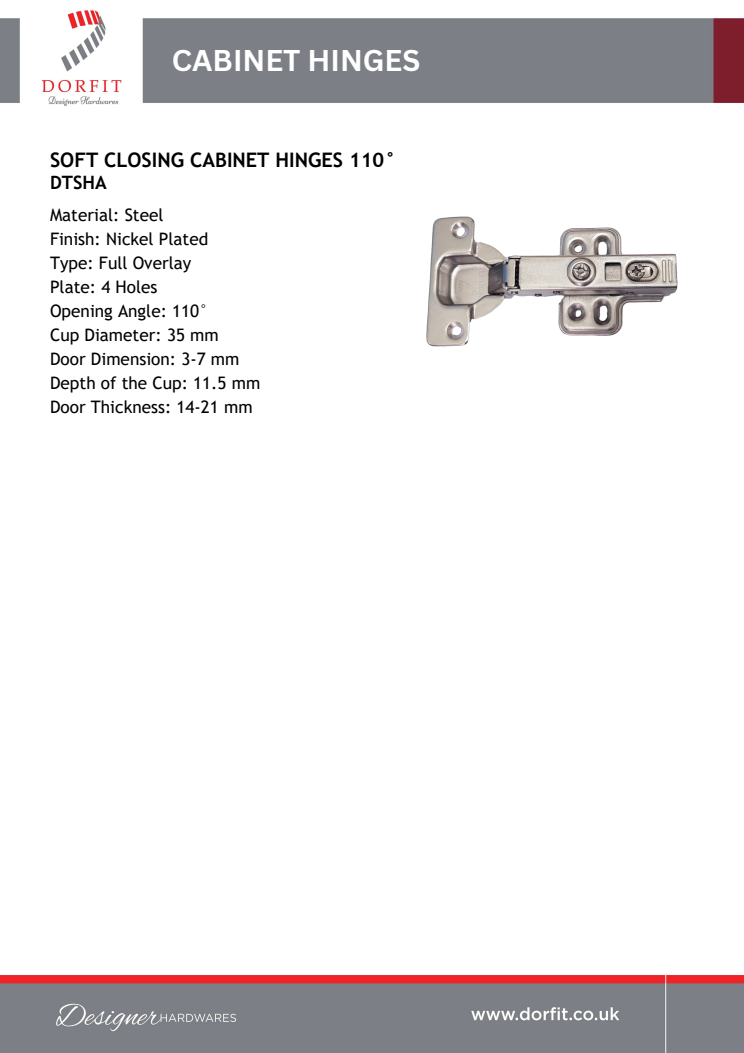
<style>
.page{position:relative;width:744px;height:1053px;background:#fff}
.page>*{position:absolute;margin:0;border:0;box-sizing:border-box;transform-origin:0 0}
.t1{font:700 29.2px "Canva Sans";color:#fff}
.t2{font:700 20px "Trebuchet MS";color:#000}
.t3{font:700 18.4px "Trebuchet MS";color:#000}
.t4{font:17.2px "Trebuchet MS";color:#000}
</style>
<div class="page">
<img style="left:0;top:10px;width:744px;height:1042px">
<img style="left:420px;top:148px;width:261px;height:261px">
<h2 class="t1" style="left:172px;top:40px;width:250px">CABINET HINGES</h2>
<h2 class="t2" style="left:50px;top:148px;width:347px">SOFT CLOSING CABINET HINGES 110°</h2>
<p class="t3" style="left:50px;top:172px;width:58px">DTSHA</p>
<p class="t4" style="left:50px;top:205px;width:115px">Material: Steel</p>
<p class="t4" style="left:50px;top:229px;width:160px">Finish: Nickel Plated</p>
<p class="t4" style="left:50px;top:253px;width:143px">Type: Full Overlay</p>
<p class="t4" style="left:50px;top:277px;width:109px">Plate: 4 Holes</p>
<p class="t4" style="left:50px;top:301px;width:160px">Opening Angle: 110°</p>
<p class="t4" style="left:50px;top:325px;width:170px">Cup Diameter: 35 mm</p>
<p class="t4" style="left:50px;top:349px;width:191px">Door Dimension: 3-7 mm</p>
<p class="t4" style="left:50px;top:373px;width:212px">Depth of the Cup: 11.5 mm</p>
<p class="t4" style="left:50px;top:397px;width:204px">Door Thickness: 14-21 mm</p>
</div>
